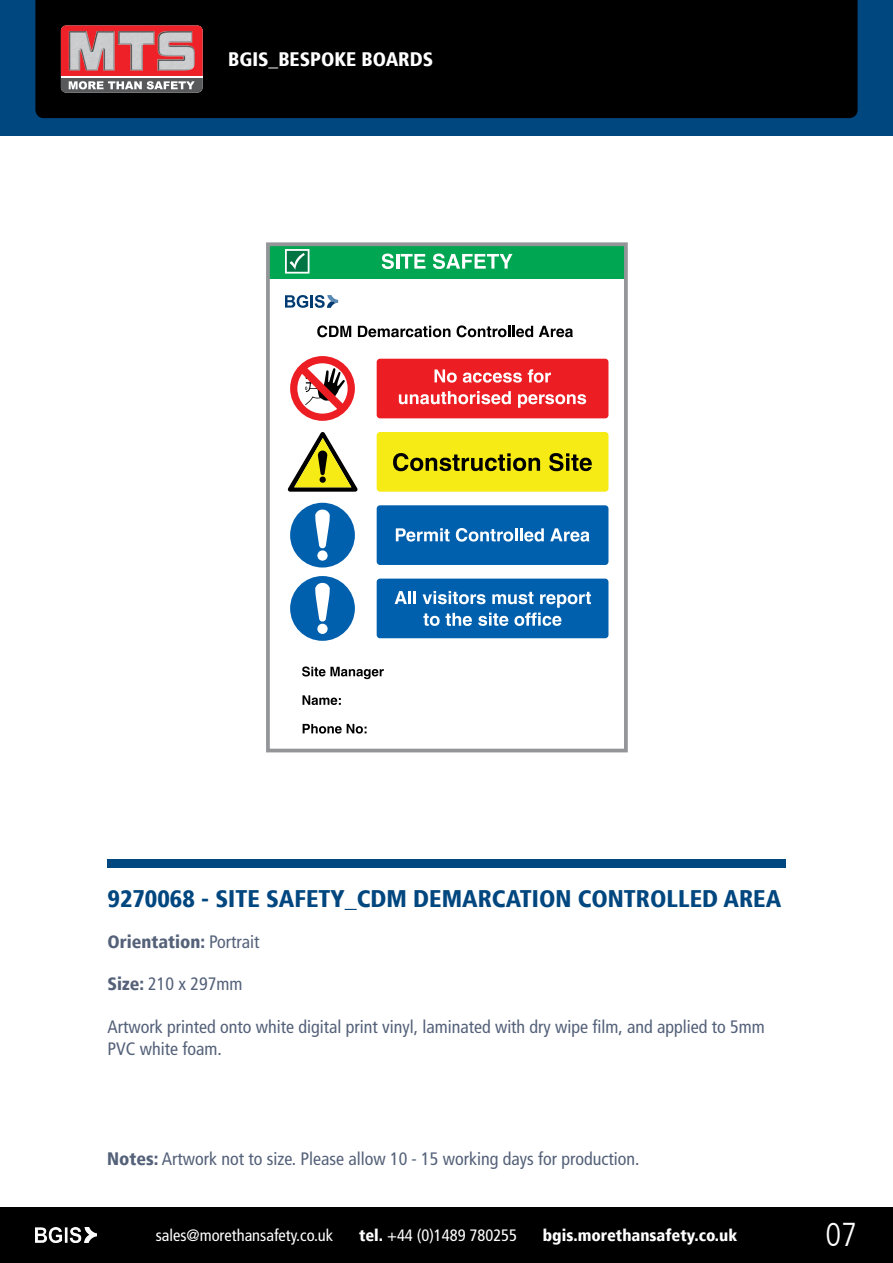
<style>
.page{position:relative;width:893px;height:1263px;background:#fff}
.page>*{position:absolute;margin:0;border:0;box-sizing:border-box;transform-origin:0 0}
.t1{font:300 condensed 33px "Frutiger LT";color:#fff}
.t2{font:900 condensed 24px "Frutiger";color:#00467f}
.t3{font:900 condensed 19.5px "Frutiger";color:#fff}
.t4{font:condensed 18px/21.6px "Frutiger LT";color:#546179}
.t5{font:900 condensed 18px "Frutiger LT";color:#546179}
.t6{font:condensed 16.5px "Frutiger LT";color:#fff}
.t7{font:900 condensed 16.5px "Frutiger";color:#fff}
.s1{font-weight:400}
.s2{font-weight:900}
.s3{font-family:"Frutiger";font-weight:900}
</style>
<div class="page">
<div style="left:0;top:0;width:893px;height:136px;background:#00467f"></div>
<div style="left:35px;top:0;width:823px;height:118px;background:#000"></div>
<svg style="left:61px;top:26px;width:142px;height:67px;background:#b95255"></svg>
<img style="left:118px;top:31px;width:37px;height:40px">
<img style="left:157px;top:31px;width:38px;height:40px">
<img style="left:69px;top:31px;width:46px;height:40px">
<hr style="left:61px;top:76px;width:142px;height:2px;background:#fff">
<div style="left:0;top:1208px;width:893px;height:55px;background:#000"></div>
<img style="left:36px;top:1228px;width:61px;height:15px">
<svg style="left:290px;top:356px;width:65px;height:65px"></svg>
<svg style="left:288px;top:432px;width:69px;height:60px"></svg>
<svg style="left:317px;top:325px;width:34px;height:12px"></svg>
<svg style="left:358px;top:326px;width:92px;height:11px"></svg>
<svg style="left:457px;top:325px;width:76px;height:12px"></svg>
<svg style="left:539px;top:326px;width:34px;height:11px"></svg>
<div style="left:290px;top:503px;width:65px;height:64px;background:#0060ae;border-radius:50%"></div>
<div style="left:317px;top:550px;width:11px;height:11px;background:#fff;border-radius:50%"></div>
<svg style="left:315px;top:509px;width:15px;height:39px"></svg>
<div style="left:290px;top:576px;width:65px;height:65px;background:#0060ae;border-radius:50%"></div>
<div style="left:317px;top:624px;width:11px;height:10px;background:#fff;border-radius:50%"></div>
<svg style="left:315px;top:583px;width:15px;height:39px"></svg>
<svg style="left:302px;top:666px;width:82px;height:13px"></svg>
<svg style="left:303px;top:695px;width:38px;height:10px"></svg>
<svg style="left:303px;top:724px;width:64px;height:9px"></svg>
<div style="left:377px;top:359px;width:231px;height:59px;background:#ed1d24;border-radius:3px"></div>
<svg style="left:434px;top:369px;width:23px;height:14px"></svg>
<svg style="left:463px;top:373px;width:59px;height:10px"></svg>
<svg style="left:528px;top:369px;width:23px;height:14px"></svg>
<svg style="left:399px;top:391px;width:112px;height:13px"></svg>
<svg style="left:518px;top:394px;width:68px;height:14px"></svg>
<div style="left:377px;top:432px;width:231px;height:60px;background:#f6eb14;border-radius:3px"></div>
<svg style="left:393px;top:453px;width:147px;height:18px"></svg>
<svg style="left:549px;top:453px;width:43px;height:18px"></svg>
<div style="left:377px;top:505px;width:231px;height:60px;background:#0060ae;border-radius:3px"></div>
<svg style="left:396px;top:528px;width:54px;height:13px"></svg>
<svg style="left:456px;top:528px;width:88px;height:14px"></svg>
<svg style="left:550px;top:528px;width:39px;height:13px"></svg>
<div style="left:268px;top:244px;width:358px;height:34px;background:#00a651"></div>
<svg style="left:285px;top:249px;width:24px;height:25px"></svg>
<svg style="left:382px;top:254px;width:12px;height:15px"></svg>
<hr style="left:396px;top:254px;width:3px;height:15px;background:#fff">
<svg style="left:401px;top:254px;width:24px;height:15px"></svg>
<svg style="left:433px;top:254px;width:79px;height:15px"></svg>
<div style="left:377px;top:579px;width:231px;height:59px;background:#0060ae;border-radius:3px"></div>
<svg style="left:395px;top:591px;width:21px;height:13px"></svg>
<svg style="left:422px;top:591px;width:169px;height:35px"></svg>
<svg style="left:285px;top:295px;width:53px;height:13px"></svg>
<div style="left:266px;top:242px;width:362px;height:510px;border:4px solid #939598"></div>
<div style="left:108px;top:859px;width:678px;height:9px;background:#00467f"></div>
<p class="t3" style="left:228px;top:48px;width:207px">BGIS_BESPOKE BOARDS</p>
<h2 class="t2" style="left:108px;top:884px;width:675px">9270068 - SITE SAFETY_CDM DEMARCATION CONTROLLED AREA</h2>
<p class="t5" style="left:108px;top:931px;width:154px">Orientation: <span class="s1">Portrait</span></p>
<p class="t4" style="left:108px;top:973px;width:136px"><span class="s2">Size:</span> 210 x 297mm</p>
<p class="t4" style="left:108px;top:1016px;width:659px">Artwork printed onto white digital print vinyl, laminated with dry wipe film, and applied to 5mm<br>PVC white foam.</p>
<p class="t4" style="left:107px;top:1148px;width:534px"><span class="s2">Notes:</span> Artwork not to size. Please allow 10 - 15 working days for production.</p>
<p class="t6" style="left:156px;top:1226px;width:179px">sales@morethansafety.co.uk</p>
<p class="t6" style="left:359px;top:1226px;width:160px"><span class="s3">tel.</span> +44 (0)1489 780255</p>
<p class="t7" style="left:543px;top:1225px;width:196px">bgis.morethansafety.co.uk</p>
<h1 class="t1" style="left:825px;top:1216px;width:33px">07</h1>
</div>
